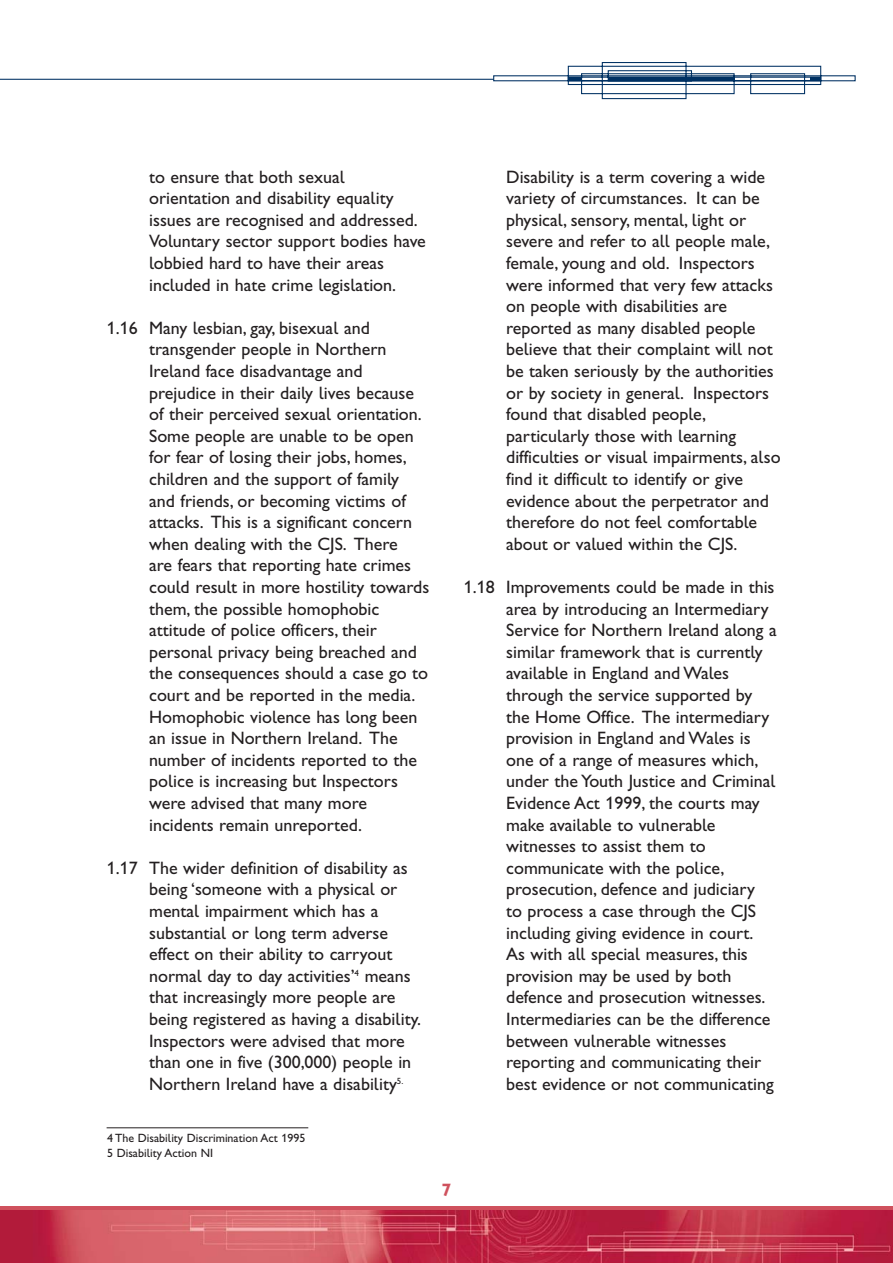
<style>
.page{position:relative;width:893px;height:1263px;background:#fff}
.page>*{position:absolute;margin:0;border:0;box-sizing:border-box;transform-origin:0 0}
.t1{font:18px/21.6px "Gill Sans Hta";color:#231f20}
.t2{font:18px "Gill Sans Hta Bold Plain";color:#cf515d}
.t3{font:12px/14.4px "Gill Sans Hta";color:#231f20}
</style>
<div class="page">
<svg style="left:0;top:1206px;width:893px;height:5px;background:#cd4d5a"></svg>
<img style="left:0;top:1211px;width:893px;height:52px">
<svg style="left:493px;top:62px;width:363px;height:38px"></svg>
<hr style="left:568px;top:77px;width:14px;height:4px;background:#003163">
<hr style="left:608px;top:77px;width:126px;height:4px;background:#003163">
<hr style="left:810px;top:77px;width:11px;height:4px;background:#003163">
<hr style="left:0;top:79px;width:494px;height:1px;background:#003163">
<hr style="left:107px;top:1127px;width:201px;height:1px;background:#231f20">
<p class="t1" style="left:149px;top:167px;width:278px">to ensure that both sexual orientation and disability equality issues are recognised and addressed.<br>Voluntary sector support bodies have lobbied hard to have their areas included in hate crime legislation.</p>
<p class="t1" style="left:149px;top:318px;width:282px;text-indent:-42px">1.16 Many lesbian, gay, bisexual and transgender people in Northern Ireland face disadvantage and prejudice in their daily lives because of their perceived sexual orientation.<br>Some people are unable to be open for fear of losing their jobs, homes, children and the support of family and friends, or becoming victims of attacks. This is a significant concern when dealing with the CJS. There<br>are fears that reporting hate crimes could result in more hostility towards them, the possible homophobic attitude of police officers, their personal privacy being breached and the consequences should a case go to court and be reported in the media.<br>Homophobic violence has long been an issue in Northern Ireland. The number of incidents reported to the police is increasing but Inspectors were advised that many more incidents remain unreported.</p>
<p class="t1" style="left:149px;top:858px;width:273px;text-indent:-42px">1.17 The wider definition of disability as being ‘someone with a physical or mental impairment which has a substantial or long term adverse effect on their ability to carryout normal day to day activities’<sup>4</sup> means that increasingly more people are being registered as having a disability.<br>Inspectors were advised that more than one in five (300,000) people in Northern Ireland have a disability<sup>5.</sup></p>
<p class="t1" style="left:506px;top:167px;width:276px">Disability is a term covering a wide variety of circumstances. It can be physical, sensory, mental, light or severe and refer to all people male, female, young and old. Inspectors were informed that very few attacks on people with disabilities are reported as many disabled people believe that their complaint will not be taken seriously by the authorities or by society in general. Inspectors found that disabled people, particularly those with learning difficulties or visual impairments, also find it difficult to identify or give evidence about the perpetrator and therefore do not feel comfortable about or valued within the CJS.</p>
<p class="t1" style="left:506px;top:578px;width:272px;text-indent:-42px">1.18 Improvements could be made in this area by introducing an Intermediary Service for Northern Ireland along a similar framework that is currently available in England and Wales through the service supported by the Home Office. The intermediary provision in England and Wales is one of a range of measures which, under the Youth Justice and Criminal Evidence Act 1999, the courts may make available to vulnerable witnesses to assist them to communicate with the police, prosecution, defence and judiciary<br>to process a case through the CJS including giving evidence in court.<br>As with all special measures, this provision may be used by both defence and prosecution witnesses.<br>Intermediaries can be the difference between vulnerable witnesses reporting and communicating their best evidence or not communicating</p>
<p class="t3" style="left:107px;top:1132px;width:200px">4 The Disability Discrimination Act 1995<br>5 Disability Action NI</p>
<p class="t2" style="left:441px;top:1183px;width:11px">7</p>
</div>
